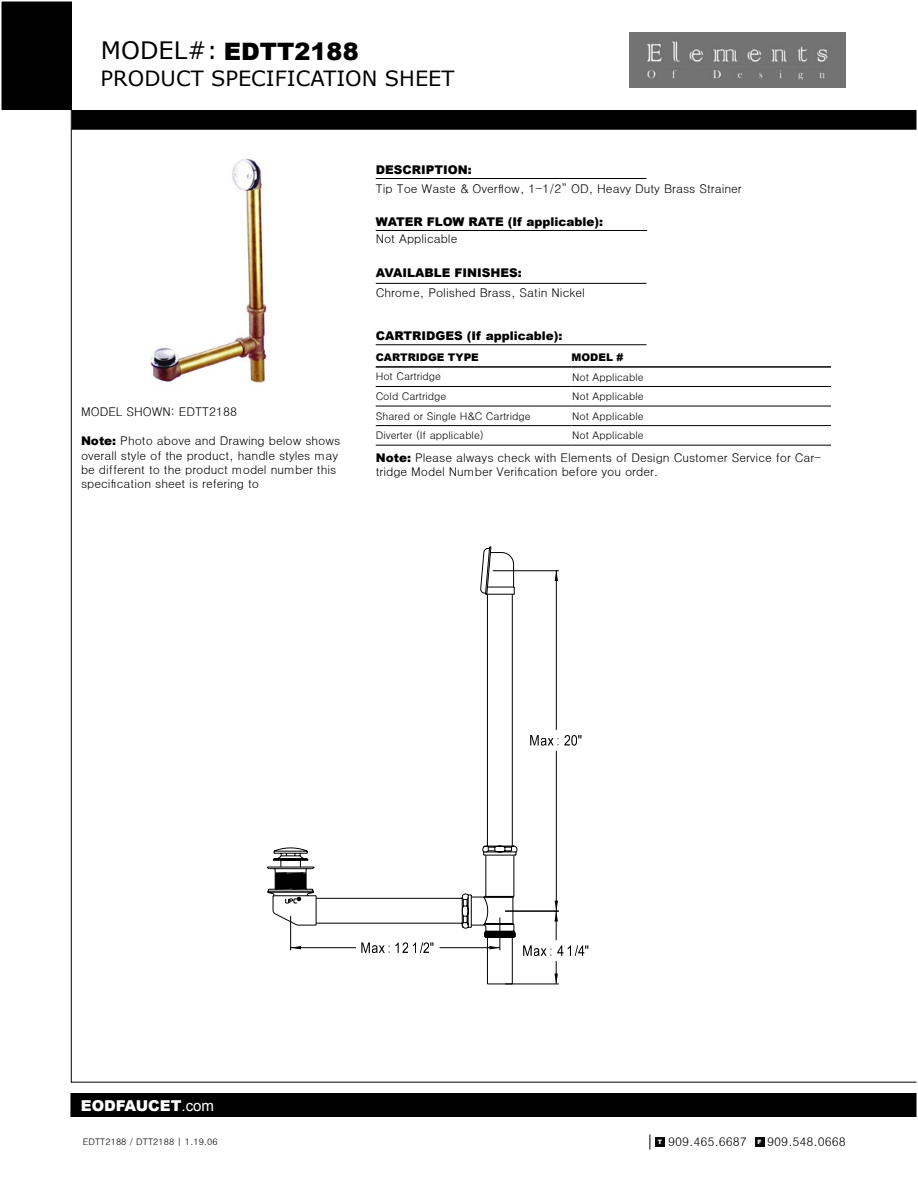
<style>
.page{position:relative;width:918px;height:1188px;background:#fff}
.page>*{position:absolute;margin:0;border:0;box-sizing:border-box;transform-origin:0 0}
.t1{font:900 24px "Arial";color:#000}
.t2{font:21px "Verdana";color:#000}
.t3{font:900 15px "Arial";color:#fff}
.t4{font:12px/14.4px "Dotum";color:#000}
.t5{font:900 12px "Arial";color:#000}
.t6{font:10.5px/19.5px "Dotum";color:#000}
.t7{font:900 10.5px "Arial";color:#000}
.t8{font:9px "Dotum";color:#000}
.t9{font:900 6px "Arial";color:#fff}
.s1{font-family:"Verdana";font-weight:400}
.s2{font-family:"Arial";font-weight:900}
.s3{font-weight:400}
</style>
<div class="page">
<svg style="left:650px;top:1134px;width:1px;height:15px"></svg>
<div style="left:655px;top:1137px;width:10px;height:9px;background:#0a0a09"></div>
<div style="left:755px;top:1137px;width:9px;height:9px;background:#0a0a09"></div>
<div style="left:0;top:0;width:72px;height:110px;background:#000"></div>
<hr style="left:71px;top:87px;width:1px;height:996px;background:#000">
<div style="left:71px;top:1094px;width:846px;height:22px;background:#000"></div>
<div style="left:70px;top:1093px;width:848px;height:24px;border:2px solid #000"></div>
<hr style="left:71px;top:1082px;width:847px;height:1px;background:#000">
<img style="left:630px;top:33px;width:216px;height:54px">
<div style="left:72px;top:111px;width:845px;height:18px;background:#000"></div>
<div style="left:72px;top:110px;width:846px;height:20px;border:2px solid #000"></div>
<hr style="left:376px;top:178px;width:270px;height:1px;background:#000">
<hr style="left:376px;top:230px;width:271px;height:1px;background:#000">
<hr style="left:376px;top:283px;width:270px;height:1px;background:#000">
<hr style="left:376px;top:344px;width:270px;height:1px;background:#000">
<hr style="left:376px;top:366px;width:196px;height:2px;background:#000">
<hr style="left:572px;top:366px;width:259px;height:2px;background:#000">
<hr style="left:376px;top:386px;width:196px;height:1px;background:#000">
<hr style="left:572px;top:386px;width:259px;height:1px;background:#000">
<hr style="left:376px;top:406px;width:196px;height:1px;background:#000">
<hr style="left:572px;top:406px;width:259px;height:1px;background:#000">
<hr style="left:376px;top:425px;width:196px;height:1px;background:#000">
<hr style="left:572px;top:425px;width:259px;height:1px;background:#000">
<hr style="left:376px;top:445px;width:196px;height:1px;background:#000">
<hr style="left:572px;top:445px;width:259px;height:1px;background:#000">
<svg style="left:284px;top:546px;width:231px;height:392px"></svg>
<svg style="left:267px;top:848px;width:50px;height:77px"></svg>
<hr style="left:505px;top:984px;width:54px;height:1px;background:#000">
<svg style="left:361px;top:942px;width:73px;height:11px"></svg>
<hr style="left:290px;top:916px;width:1px;height:34px;background:#000">
<hr style="left:500px;top:917px;width:1px;height:33px;background:#000">
<hr style="left:291px;top:947px;width:65px;height:1px;background:#000">
<svg style="left:291px;top:946px;width:10px;height:3px"></svg>
<hr style="left:440px;top:947px;width:60px;height:1px;background:#000">
<svg style="left:489px;top:946px;width:11px;height:3px"></svg>
<svg style="left:530px;top:735px;width:52px;height:11px"></svg>
<hr style="left:493px;top:570px;width:66px;height:1px;background:#000">
<hr style="left:505px;top:911px;width:54px;height:1px;background:#000">
<hr style="left:556px;top:571px;width:1px;height:159px;background:#000">
<svg style="left:555px;top:571px;width:3px;height:10px"></svg>
<hr style="left:556px;top:751px;width:1px;height:160px;background:#000">
<svg style="left:523px;top:901px;width:65px;height:83px"></svg>
<img style="left:150px;top:158px;width:117px;height:225px">
<svg style="left:917px;top:110px;width:1px;height:1007px"></svg>
<h1 class="t1" style="left:101px;top:34px;width:259px"><span class="s1">MODEL#:</span> EDTT2188</h1>
<h2 class="t2" style="left:101px;top:65px;width:355px">PRODUCT SPECIFICATION SHEET</h2>
<p class="t5" style="left:376px;top:161px;width:97px">DESCRIPTION:</p>
<p class="t4" style="left:376px;top:181px;width:368px">Tip Toe Waste &amp; Overflow, 1-1/2” OD, Heavy Duty Brass Strainer</p>
<p class="t5" style="left:376px;top:213px;width:229px">WATER FLOW RATE (If applicable):</p>
<p class="t5" style="left:376px;top:264px;width:147px">AVAILABLE FINISHES:</p>
<p class="t4" style="left:376px;top:231px;width:83px">Not Applicable</p>
<p class="t4" style="left:81px;top:405px;width:158px">MODEL SHOWN: EDTT2188</p>
<p class="t4" style="left:81px;top:434px;width:261px"><span class="s2">Note:</span> Photo above and Drawing below shows overall style of the product, handle styles may be different to the product model number this specification sheet is refering to</p>
<p class="t4" style="left:376px;top:286px;width:211px">Chrome, Polished Brass, Satin Nickel</p>
<p class="t5" style="left:376px;top:327px;width:188px">CARTRIDGES (If applicable):</p>
<p class="t7" style="left:376px;top:350px;width:105px">CARTRIDGE TYPE</p>
<p class="t7" style="left:572px;top:350px;width:53px">MODEL #</p>
<p class="t6" style="left:376px;top:367px;width:156px">Hot Cartridge<br>Cold Cartridge<br>Shared or Single H&amp;C Cartridge<br>Diverter (If applicable)</p>
<p class="t4" style="left:376px;top:450px;width:447px"><span class="s2">Note:</span> Please always check with Elements of Design Customer Service for Car&shy;tridge Model Number Verification before you order.</p>
<p class="t6" style="left:572px;top:367px;width:73px;text-align:justify">Not Applicable Not Applicable Not Applicable Not Applicable</p>
<p class="t3" style="left:81px;top:1095px;width:135px">EODFAUCET<span class="s3">.com</span></p>
<p class="t8" style="left:83px;top:1137px;width:136px">EDTT2188 / DTT2188 | 1.19.06</p>
<p class="t4" style="left:658px;top:1134px;width:91px"><sup>T</sup> 909.465.6687</p>
<p class="t4" style="left:767px;top:1134px;width:80px">909.548.0668</p>
<p class="t9" style="left:758px;top:1137px;width:6px">F</p>
</div>
